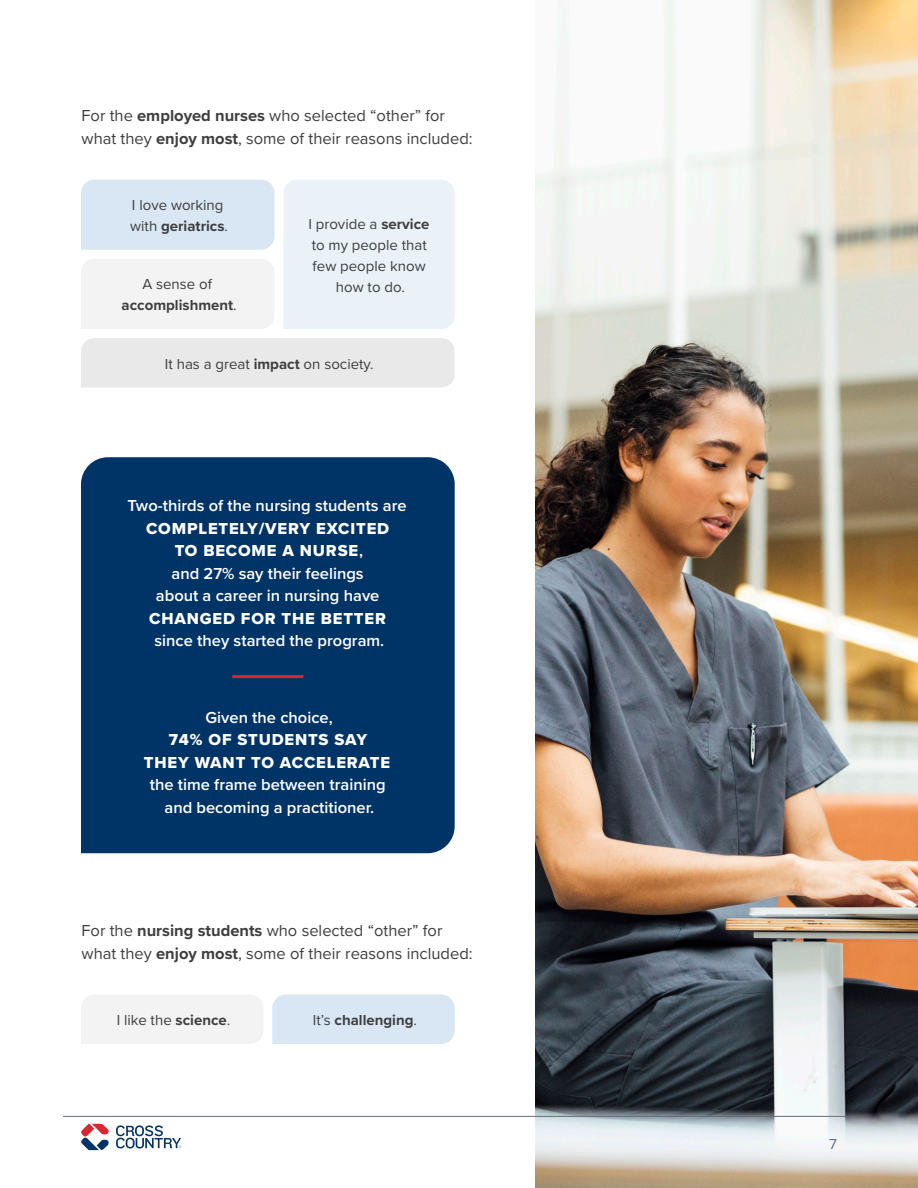
<style>
.page{position:relative;width:918px;height:1188px;background:#fff}
.page>*{position:absolute;margin:0;border:0;box-sizing:border-box;transform-origin:0 0}
.Body_Spacing{font:600 16.5px/22.5px "Proxima Nova";color:#fff;text-align:center}
.Body_Spacing-2{font:16.5px/22.5px "Proxima Nova";color:#3e3e3f}
.TOC2{font:15px/21px "Proxima Nova";color:#3e3e3f}
.TOC2-2{font:700 15px/21px "Proxima Nova";color:#3e3e3f;text-align:center}
.t1{font:15px "Proxima Nova";color:#656e7e}
.s1{font-weight:700}
.s2{font-weight:400}
.s3{font-family:"Proxima Nova Extrabld";font-weight:400}
</style>
<div class="page">
<div style="left:81px;top:259px;width:193px;height:70px;background:#f3f3f4"></div>
<div style="left:81px;top:338px;width:374px;height:49px;background:#e9e9ea"></div>
<div style="left:81px;top:180px;width:193px;height:70px;background:#d9e7f4"></div>
<div style="left:81px;top:995px;width:182px;height:49px;background:#f3f3f4"></div>
<div style="left:272px;top:994px;width:183px;height:50px;background:#d9e7f4"></div>
<div style="left:284px;top:180px;width:171px;height:149px;background:#eaf1f9"></div>
<img style="left:536px;top:0;width:382px;height:1188px">
<div style="left:81px;top:457px;width:374px;height:396px;background:#036"></div>
<hr style="left:232px;top:675px;width:71px;height:3px;background:#d7282f">
<hr style="left:63px;top:1116px;width:792px;height:1px;background:#656e7e">
<svg style="left:81px;top:1124px;width:28px;height:26px"></svg>
<svg style="left:116px;top:1125px;width:65px;height:23px"></svg>
<p class="Body_Spacing-2" style="left:82px;top:104px;width:393px">For the <span class="s1">employed nurses</span> who selected “other” for what they <span class="s1">enjoy most</span>, some of their reasons included:</p>
<p class="TOC2" style="left:130px;top:194px;width:99px">I love working with <span class="s1">geriatrics</span>.</p>
<p class="TOC2-2" style="left:122px;top:273px;width:117px"><span class="s2">A sense of </span>accomplishment<span class="s2">.</span></p>
<p class="TOC2" style="left:308px;top:213px;width:123px;text-align:center">I provide a <span class="s1">service </span>to my people that few people know how to do.</p>
<p class="TOC2" style="left:165px;top:353px;width:210px">It has a great <span class="s1">impact</span> on society.</p>
<p class="Body_Spacing" style="left:127px;top:494px;width:281px">Two-thirds of the nursing students are<br><span class="s3">COMPLETELY/VERY EXCITED<br>TO BECOME A NURSE</span>,<br>and 27% say their feelings<br>about a career in nursing have<br><span class="s3">CHANGED FOR THE BETTER </span>since they started the program.</p>
<p class="Body_Spacing" style="left:144px;top:705px;width:248px">Given the choice,<br><span class="s3">74% OF STUDENTS SAY<br>THEY WANT TO ACCELERATE </span>the time frame between training and becoming a practitioner.</p>
<p class="Body_Spacing-2" style="left:82px;top:919px;width:393px">For the <span class="s1">nursing students</span> who selected “other” for what they <span class="s1">enjoy most</span>, some of their reasons included:</p>
<p class="TOC2" style="left:117px;top:1009px;width:115px">I like the <span class="s1">science</span>.</p>
<p class="TOC2-2" style="left:313px;top:1009px;width:106px"><span class="s2">It’s</span> challenging<span class="s2">.</span></p>
<p class="t1" style="left:829px;top:1132px;width:9px">7</p>
</div>
